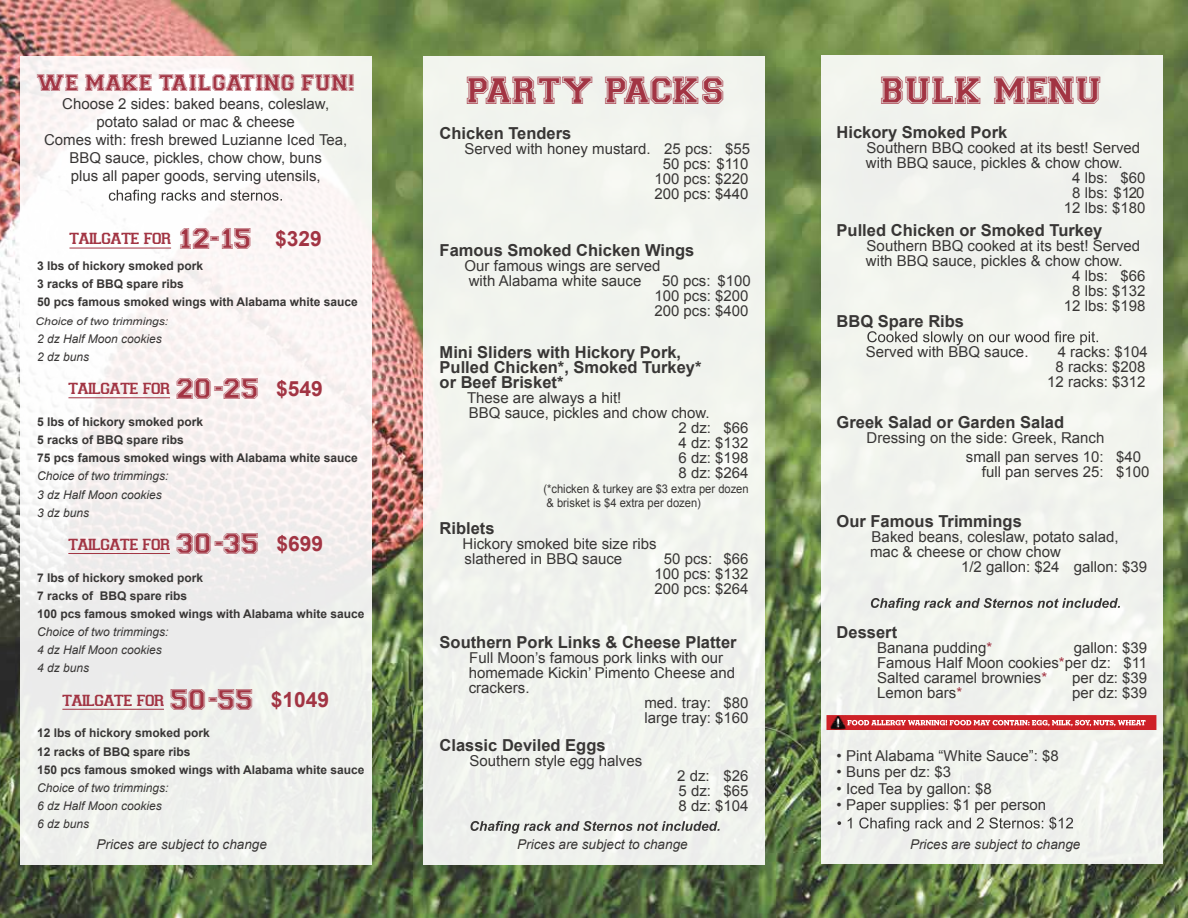
<style>
.page{position:relative;width:1188px;height:918px;background:#fff}
.page>*{position:absolute;margin:0;border:0;box-sizing:border-box;transform-origin:0 0}
.t1{font:39px "Varsity";color:#a23443}
.t2{font:24px "Varsity";color:#a23443}
.t3{font:700 21px "Arial";color:#a23443}
.t4{font:18px "Varsity";color:#a23443}
.t5{font:700 16.5px/15px "Arial";color:#383635}
.t6{font:15px/15px "Arial";color:#383635}
.t7{font:italic 13.5px "Arial";color:#383635}
.t8{font:700 12px/18.1px "Arial";color:#383635}
.t9{font:italic 12px/18.1px "Arial";color:#383635}
.t10{font:12px/13.4px "Arial";color:#383635;scale:.93 1}
.t11{font:italic 10.5px "Arial";color:#383635;scale:1.16 1}
.s1{font-size:30px}
.s2{font-family:"Arial";font-weight:700;font-size:21px}
.s3{color:#a23443}
</style>
<div class="page">
<img style="left:0;top:0;width:1188px;height:918px">
<div style="left:20px;top:56px;width:351px;height:809px;background:linear-gradient(to right,#f6f5f4,#f4f2f0)"></div>
<div style="left:423px;top:56px;width:342px;height:809px;background:#f1f3ee"></div>
<svg style="left:471px;top:821px;width:249px;height:13px"></svg>
<div style="left:822px;top:56px;width:341px;height:808px;background:#f1f3ee"></div>
<svg style="left:867px;top:331px;width:231px;height:14px"></svg>
<svg style="left:871px;top:598px;width:249px;height:13px"></svg>
<svg style="left:837px;top:817px;width:236px;height:15px"></svg>
<svg style="left:109px;top:190px;width:173px;height:14px"></svg>
<hr style="left:69px;top:248px;width:102px;height:1px;background:#a23443">
<hr style="left:68px;top:398px;width:102px;height:1px;background:#a23443">
<hr style="left:68px;top:553px;width:102px;height:1px;background:#a23443">
<hr style="left:62px;top:709px;width:102px;height:1px;background:#a23443">
<svg style="left:826px;top:715px;width:330px;height:15px;background:#d64b50"></svg>
<img style="left:831px;top:716px;width:14px;height:13px">
<h2 class="t2" style="left:37px;top:67px;width:319px">WE MAKE TAILGATING FUN!</h2>
<p class="t6" style="left:44px;top:95px;width:305px;line-height:18px;text-align:center">Choose 2 sides: baked beans, coleslaw, potato salad or mac &amp; cheese<br>Comes with: fresh brewed Luzianne Iced Tea, BBQ sauce, pickles, chow chow, buns<br>plus all paper goods, serving utensils,</p>
<p class="t4" style="left:69px;top:227px;width:254px">tailgate for <span class="s1">12-15</span> <span class="s2">$329</span></p>
<p class="t8" style="left:37px;top:257px;width:322px">3 lbs of hickory smoked pork<br>3 racks of BBQ spare ribs<br>50 pcs famous smoked wings with Alabama white sauce</p>
<p class="t11" style="left:36px;top:315px;width:116px">Choice of two trimmings:</p>
<p class="t9" style="left:37px;top:330px;width:126px">2 dz Half Moon cookies<br>2 dz buns</p>
<p class="t4" style="left:68px;top:377px;width:192px">tailgate for <span class="s1">20-25</span></p>
<h3 class="t3" style="left:276px;top:374px;width:48px">$549</h3>
<p class="t8" style="left:37px;top:413px;width:322px">5 lbs of hickory smoked pork<br>5 racks of BBQ spare ribs<br>75 pcs famous smoked wings with Alabama white sauce</p>
<p class="t9" style="left:37px;top:467px;width:133px">Choice of two trimmings:<br>3 dz Half Moon cookies<br>3 dz buns</p>
<p class="t4" style="left:68px;top:532px;width:192px">tailgate for <span class="s1">30-35</span></p>
<h3 class="t3" style="left:276px;top:530px;width:48px">$699</h3>
<p class="t8" style="left:37px;top:569px;width:329px">7 lbs of hickory smoked pork<br>7 racks of BBQ spare ribs<br>100 pcs famous smoked wings with Alabama white sauce</p>
<p class="t9" style="left:37px;top:623px;width:133px">Choice of two trimmings:<br>4 dz Half Moon cookies<br>4 dz buns</p>
<p class="t4" style="left:62px;top:688px;width:192px">tailgate for <span class="s1">50-55</span></p>
<h3 class="t3" style="left:271px;top:686px;width:60px">$1049</h3>
<p class="t8" style="left:37px;top:724px;width:329px">12 lbs of hickory smoked pork<br>12 racks of BBQ spare ribs<br>150 pcs famous smoked wings with Alabama white sauce</p>
<p class="t9" style="left:37px;top:779px;width:133px">Choice of two trimmings:<br>6 dz Half Moon cookies<br>6 dz buns</p>
<h1 class="t1" style="left:467px;top:66px;width:259px">PARTY PACKS</h1>
<h1 class="t1" style="left:881px;top:66px;width:223px">BULK MENU</h1>
<p class="t5" style="left:837px;top:125px;width:172px">Hickory Smoked Pork</p>
<p class="t6" style="left:867px;top:140px;width:275px">Southern BBQ cooked at its best! Served</p>
<p class="t6" style="left:866px;top:155px;width:258px">with BBQ sauce, pickles &amp; chow chow.</p>
<p class="t6" style="left:1072px;top:170px;width:75px">4 lbs: $60</p>
<p class="t6" style="left:1072px;top:185px;width:74px">8 lbs: $120</p>
<p class="t6" style="left:1064px;top:200px;width:83px">12 lbs: $180</p>
<p class="t5" style="left:837px;top:223px;width:267px">Pulled Chicken or Smoked Turkey</p>
<p class="t6" style="left:867px;top:238px;width:275px">Southern BBQ cooked at its best! Served</p>
<p class="t6" style="left:866px;top:253px;width:258px">with BBQ sauce, pickles &amp; chow chow.</p>
<p class="t6" style="left:1072px;top:268px;width:75px">4 lbs: $66</p>
<p class="t6" style="left:1072px;top:283px;width:75px">8 lbs: $132</p>
<p class="t6" style="left:1064px;top:298px;width:83px">12 lbs: $198</p>
<p class="t5" style="left:837px;top:314px;width:129px">BBQ Spare Ribs</p>
<p class="t6" style="left:866px;top:345px;width:164px">Served with BBQ sauce.</p>
<p class="t6" style="left:1047px;top:345px;width:102px;text-align:right">4 racks: $104<br>8 racks: $208<br>12 racks: $312</p>
<p class="t5" style="left:837px;top:415px;width:229px">Greek Salad or Garden Salad</p>
<p class="t6" style="left:966px;top:428px;width:177px;line-height:19.5px;text-indent:-99px">Dressing on the side: Greek, Ranch small pan serves 10: $40</p>
<p class="t6" style="left:982px;top:465px;width:169px">full pan serves 25: $100</p>
<p class="t5" style="left:837px;top:514px;width:187px">Our Famous Trimmings</p>
<p class="t6" style="left:872px;top:529px;width:248px">Baked beans, coleslaw, potato salad,</p>
<p class="t6" style="left:870px;top:544px;width:193px">mac &amp; cheese or chow chow</p>
<p class="t6" style="left:961px;top:559px;width:188px">1/2 gallon: $24 gallon: $39</p>
<p class="t5" style="left:440px;top:126px;width:133px">Chicken Tenders</p>
<p class="t6" style="left:465px;top:142px;width:287px;text-align:right">Served with honey mustard. 25 pcs: $55<br>50 pcs: $110<br>100 pcs: $220<br>200 pcs: $440</p>
<p class="t5" style="left:440px;top:243px;width:256px">Famous Smoked Chicken Wings</p>
<p class="t6" style="left:465px;top:259px;width:197px">Our famous wings are served with Alabama white sauce</p>
<p class="t6" style="left:654px;top:274px;width:98px;text-align:center">50 pcs: $100<br>100 pcs: $200<br>200 pcs: $400</p>
<p class="t5" style="left:440px;top:345px;width:263px">Mini Sliders with Hickory Pork,<br>Pulled Chicken*, Smoked Turkey* or Beef Brisket*</p>
<p class="t6" style="left:467px;top:391px;width:156px">These are always a hit!</p>
<p class="t6" style="left:469px;top:406px;width:242px">BBQ sauce, pickles and chow chow.</p>
<p class="t6" style="left:679px;top:421px;width:72px">2 dz: $66</p>
<p class="t6" style="left:679px;top:436px;width:72px">4 dz: $132</p>
<p class="t6" style="left:679px;top:451px;width:72px">6 dz: $198</p>
<p class="t6" style="left:679px;top:466px;width:72px">8 dz: $264</p>
<p class="t10" style="left:543px;top:482px;width:222px">(*chicken &amp; turkey are $3 extra per dozen &amp; brisket is $4 extra per dozen)</p>
<p class="t5" style="left:440px;top:521px;width:57px">Riblets</p>
<p class="t6" style="left:463px;top:536px;width:196px">Hickory smoked bite size ribs slathered in BBQ sauce</p>
<p class="t6" style="left:654px;top:551px;width:96px;text-align:justify;text-indent:10px">50 pcs: $66<br>100 pcs: $132<br>200 pcs: $264</p>
<p class="t5" style="left:440px;top:635px;width:299px">Southern Pork Links &amp; Cheese Platter</p>
<p class="t6" style="left:469px;top:650px;width:255px">Full Moon’s famous pork links with our</p>
<p class="t6" style="left:469px;top:665px;width:268px">homemade Kickin’ Pimento Cheese and</p>
<p class="t6" style="left:469px;top:680px;width:62px">crackers.</p>
<p class="t6" style="left:644px;top:695px;width:106px">med. tray: $80</p>
<p class="t6" style="left:644px;top:710px;width:106px">large tray: $160</p>
<p class="t5" style="left:440px;top:739px;width:167px">Classic Deviled Eggs</p>
<p class="t6" style="left:470px;top:754px;width:174px">Southern style egg halves</p>
<p class="t6" style="left:677px;top:769px;width:73px;text-align:justify">2 dz: $26<br>5 dz: $65<br>8 dz: $104</p>
<p class="t5" style="left:837px;top:625px;width:62px">Dessert</p>
<p class="t6" style="left:877px;top:640px;width:117px">Banana pudding<span class="s3">*</span></p>
<p class="t6" style="left:877px;top:640px;width:272px;text-align:justify;text-indent:197px">gallon: $39<br>Famous Half Moon cookies<span class="s3">*</span>per dz: $11<br>Salted caramel brownies<span class="s3">*</span></p>
<p class="t6" style="left:1072px;top:670px;width:77px">per dz: $39</p>
<p class="t6" style="left:877px;top:685px;width:87px">Lemon bars<span class="s3">*</span></p>
<p class="t6" style="left:1072px;top:685px;width:77px">per dz: $39</p>
<p class="t6" style="left:837px;top:748px;width:224px">• Pint Alabama “White Sauce”: $8</p>
<p class="t6" style="left:837px;top:765px;width:116px">• Buns per dz: $3</p>
<p class="t6" style="left:837px;top:781px;width:157px">• Iced Tea by gallon: $8</p>
<p class="t6" style="left:837px;top:798px;width:211px">• Paper supplies: $1 per person</p>
<p class="t7" style="left:97px;top:835px;width:172px">Prices are subject to change</p>
<p class="t7" style="left:517px;top:835px;width:172px">Prices are subject to change</p>
<p class="t7" style="left:910px;top:835px;width:172px">Prices are subject to change</p>
</div>
